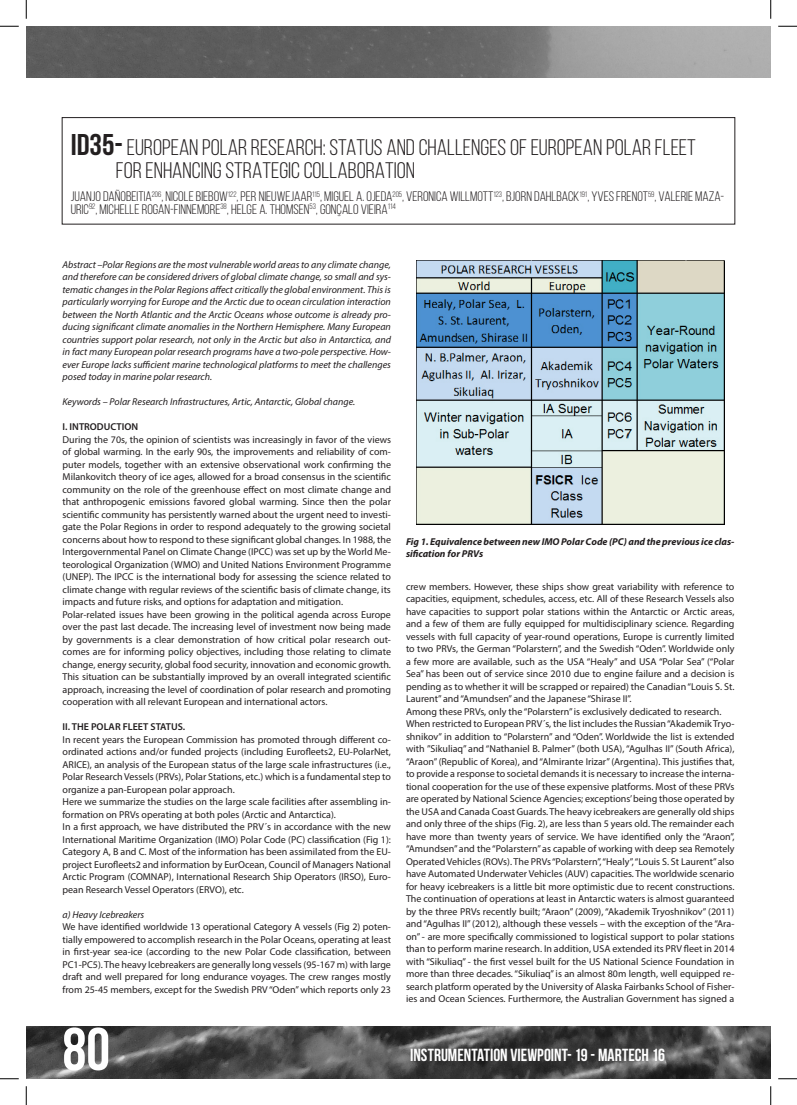
<style>
.page{position:relative;width:797px;height:1105px;background:#fff}
.page>*{position:absolute;margin:0;border:0;box-sizing:border-box;transform-origin:0 0}
.t1{font:700 60px "Bebas Neue";color:#fff}
.TITOLS{font:22.5px "Bebas Neue";color:#231f20;scale:1.05 1}
.t2{font:700 17.5px "Bebas Neue";color:#fff}
.AUTORS{font:13.75px/12.5px "Bebas Neue";color:#231f20;scale:1.05 1}
.CUERPO_TEXTO{font:10px/12.5px "Myriad Pro";color:#231f20;text-align:justify}
.CUERPO_TEXTO-2{font:italic 10px/12.5px "Myriad Pro";color:#231f20;text-align:justify}
.pie_de_foto{font:italic 700 10px/12px "Myriad Pro";color:#231f20}
.CUERPO_TEXTO-3{font:600 10px "Myriad Pro";color:#231f20}
.s1{font-weight:700;font-size:30px}
</style>
<div class="page">
<img style="left:26px;top:1026px;width:744px;height:53px">
<img style="left:26px;top:26px;width:744px;height:52px">
<div style="left:62px;top:117px;width:673px;height:107px;border:1px solid #231f20"></div>
<img style="left:416px;top:260px;width:308px;height:264px">
<svg style="left:0;top:25px;width:19px;height:2px"></svg>
<svg style="left:778px;top:25px;width:19px;height:2px"></svg>
<svg style="left:0;top:1078px;width:19px;height:1px"></svg>
<svg style="left:778px;top:1078px;width:19px;height:1px"></svg>
<svg style="left:25px;top:0;width:2px;height:19px"></svg>
<svg style="left:25px;top:1086px;width:2px;height:19px"></svg>
<svg style="left:770px;top:0;width:1px;height:19px"></svg>
<svg style="left:770px;top:1086px;width:1px;height:19px"></svg>
<p class="TITOLS" style="left:71px;top:135px;width:597px"><span class="s1">ID35-</span> EUROPEAN POLAR RESEARCH: STATUS AND CHALLENGES OF EUROPEAN POLAR FLEET</p>
<p class="TITOLS" style="left:116px;top:158px;width:286px">FOR ENHANCING STRATEGIC COLLABORATION</p>
<p class="AUTORS" style="left:71px;top:190px;width:624px">JUANJO DAÑOBEITIA<sup>206</sup>, NICOLE BIEBOW<sup>122</sup>, PER NIEUWEJAAR<sup>115</sup>, MIGUEL A. OJEDA<sup>205</sup>, VERONICA WILLMOTT<sup>123</sup>, BJORN DAHLBACK<sup>191</sup>, YVES FRENOT<sup>59</sup>, VALERIE MAZA-<br>URIC<sup>92</sup>, MICHELLE ROGAN-FINNEMORE<sup>38</sup>, HELGE A. THOMSEN<sup>53</sup>, GONÇALO VIEIRA<sup>114</sup></p>
<p class="CUERPO_TEXTO-2" style="left:62px;top:258px;width:330px">Abstract –Polar Regions are the most vulnerable world areas to any climate change, and therefore can be considered drivers of global climate change, so small and sys&shy;tematic changes in the Polar Regions affect critically the global environment. This is particularly worrying for Europe and the Arctic due to ocean circulation interaction between the North Atlantic and the Arctic Oceans whose outcome is already pro&shy;ducing significant climate anomalies in the Northern Hemisphere. Many European countries support polar research, not only in the Arctic but also in Antarctica, and in fact many European polar research programs have a two-pole perspective. How&shy;ever Europe lacks sufficient marine technological platforms to meet the challenges posed today in marine polar research.</p>
<p class="CUERPO_TEXTO-2" style="left:62px;top:395px;width:294px">Keywords – Polar Research Infrastructures, Artic, Antarctic, Global change.</p>
<p class="CUERPO_TEXTO-3" style="left:62px;top:420px;width:77px">I. INTRODUCTION</p>
<p class="CUERPO_TEXTO" style="left:62px;top:433px;width:330px">During the 70s, the opinion of scientists was increasingly in favor of the views of global warming. In the early 90s, the improvements and reliability of com&shy;puter models, together with an extensive observational work confirming the Milankovitch theory of ice ages, allowed for a broad consensus in the scientific community on the role of the greenhouse effect on most climate change and that anthropogenic emissions favored global warming. Since then the polar scientific community has persistently warned about the urgent need to investi&shy;gate the Polar Regions in order to respond adequately to the growing societal concerns about how to respond to these significant global changes. In 1988, the Intergovernmental Panel on Climate Change (IPCC) was set up by the World Me&shy;teorological Organization (WMO) and United Nations Environment Programme (UNEP). The IPCC is the international body for assessing the science related to climate change with regular reviews of the scientific basis of climate change, its impacts and future risks, and options for adaptation and mitigation.</p>
<p class="CUERPO_TEXTO" style="left:62px;top:608px;width:330px">Polar-related issues have been growing in the political agenda across Europe over the past last decade. The increasing level of investment now being made by governments is a clear demonstration of how critical polar research out&shy;comes are for informing policy objectives, including those relating to climate change, energy security, global food security, innovation and economic growth.<br>This situation can be substantially improved by an overall integrated scientific approach, increasing the level of coordination of polar research and promoting cooperation with all relevant European and international actors.</p>
<p class="CUERPO_TEXTO-3" style="left:62px;top:720px;width:124px">II. THE POLAR FLEET STATUS.</p>
<p class="CUERPO_TEXTO" style="left:62px;top:733px;width:330px">In recent years the European Commission has promoted through different co&shy;ordinated actions and/or funded projects (including Eurofleets2, EU-PolarNet, ARICE), an analysis of the European status of the large scale infrastructures (i.e., Polar Research Vessels (PRVs), Polar Stations, etc.) which is a fundamental step to organize a pan-European polar approach.</p>
<p class="CUERPO_TEXTO" style="left:62px;top:795px;width:330px">Here we summarize the studies on the large scale facilities after assembling in&shy;formation on PRVs operating at both poles (Arctic and Antarctica).</p>
<p class="CUERPO_TEXTO" style="left:62px;top:820px;width:330px">In a first approach, we have distributed the PRV´s in accordance with the new International Maritime Organization (IMO) Polar Code (PC) classification (Fig 1):<br>Category A, B and C. Most of the information has been assimilated from the EU&shy;project Eurofleets2 and information by EurOcean, Council of Managers National Arctic Program (COMNAP), International Research Ship Operators (IRSO), Euro&shy;pean Research Vessel Operators (ERVO), etc.</p>
<p class="CUERPO_TEXTO-2" style="left:62px;top:908px;width:83px">a) Heavy Icebreakers</p>
<p class="CUERPO_TEXTO" style="left:62px;top:920px;width:330px">We have identified worldwide 13 operational Category A vessels (Fig 2) poten&shy;tially empowered to accomplish research in the Polar Oceans, operating at least in first-year sea-ice (according to the new Polar Code classification, between PC1-PC5). The heavy Icebreakers are generally long vessels (95-167 m) with large draft and well prepared for long endurance voyages. The crew ranges mostly from 25-45 members, except for the Swedish PRV “Oden” which reports only 23</p>
<h1 class="t1" style="left:62px;top:1016px;width:49px">80</h1>
<p class="pie_de_foto" style="left:406px;top:535px;width:330px">Fig 1. Equivalence between new IMO Polar Code (PC) and the previous ice clas&shy;sification for PRVs</p>
<p class="CUERPO_TEXTO" style="left:406px;top:580px;width:330px">crew members. However, these ships show great variability with reference to capacities, equipment, schedules, access, etc. All of these Research Vessels also have capacities to support polar stations within the Antarctic or Arctic areas, and a few of them are fully equipped for multidisciplinary science. Regarding vessels with full capacity of year-round operations, Europe is currently limited to two PRVs, the German “Polarstern”, and the Swedish “Oden”. Worldwide only a few more are available, such as the USA “Healy” and USA “Polar Sea” (“Polar Sea” has been out of service since 2010 due to engine failure and a decision is pending as to whether it will be scrapped or repaired) the Canadian “Louis S. St.<br>Laurent” and “Amundsen” and the Japanese “Shirase II”.</p>
<p class="CUERPO_TEXTO" style="left:406px;top:705px;width:317px">Among these PRVs, only the “Polarstern” is exclusively dedicated to research.</p>
<p class="CUERPO_TEXTO" style="left:406px;top:717px;width:330px">When restricted to European PRV´s, the list includes the Russian “Akademik Tryo&shy;shnikov” in addition to “Polarstern” and “Oden”. Worldwide the list is extended with ”Sikuliaq” and “Nathaniel B. Palmer” (both USA), “Agulhas II” (South Africa), “Araon” (Republic of Korea), and “Almirante Irizar” (Argentina). This justifies that, to provide a response to societal demands it is necessary to increase the interna&shy;tional cooperation for the use of these expensive platforms. Most of these PRVs are operated by National Science Agencies; exceptions’ being those operated by the USA and Canada Coast Guards. The heavy icebreakers are generally old ships and only three of the ships (Fig. 2), are less than 5 years old. The remainder each have more than twenty years of service. We have identified only the “Araon”, “Amundsen” and the “Polarstern” as capable of working with deep sea Remotely Operated Vehicles (ROVs). The PRVs “Polarstern”, “Healy”, “Louis S. St Laurent” also have Automated Underwater Vehicles (AUV) capacities. The worldwide scenario for heavy icebreakers is a little bit more optimistic due to recent constructions.<br>The continuation of operations at least in Antarctic waters is almost guaranteed by the three PRVs recently built; “Araon” (2009), “Akademik Tryoshnikov” (2011) and “Agulhas II” (2012), although these vessels – with the exception of the “Ara&shy;on” - are more specifically commissioned to logistical support to polar stations than to perform marine research. In addition, USA extended its PRV fleet in 2014 with “Sikuliaq” - the first vessel built for the US National Science Foundation in more than three decades. “Sikuliaq” is an almost 80m length, well equipped re&shy;search platform operated by the University of Alaska Fairbanks School of Fisher&shy;ies and Ocean Sciences. Furthermore, the Australian Government has signed a</p>
<h3 class="t2" style="left:410px;top:1045px;width:256px">INSTRUMENTATION VIEWPOINT- 19 - MARTECH 16</h3>
</div>
